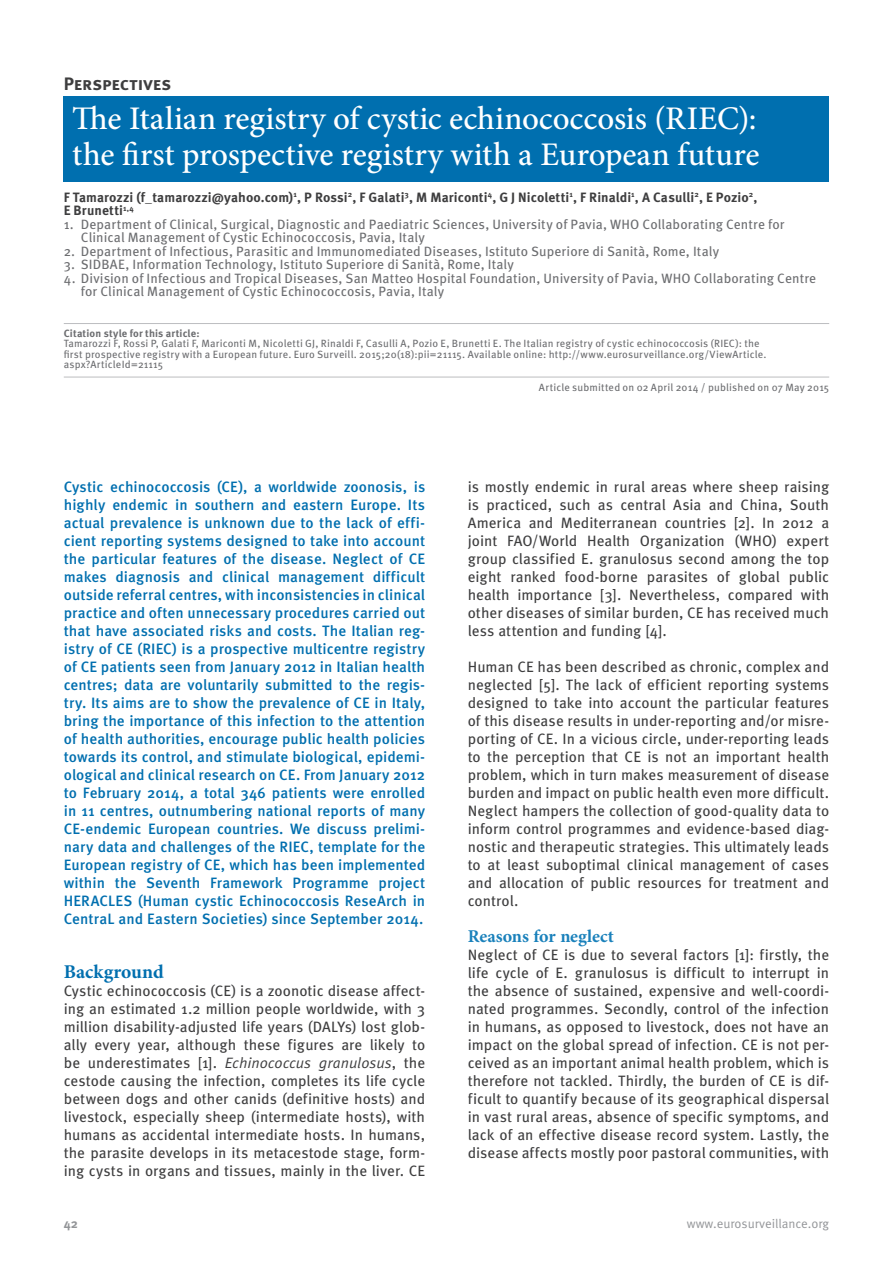
<style>
.page{position:relative;width:893px;height:1263px;background:#fff}
.page>*{position:absolute;margin:0;border:0;box-sizing:border-box;transform-origin:0 0}
.t1{font:500 33px/36px "Minion Pro";letter-spacing:-.005em;color:#fff}
.t2{font:700 19.5px "Minion Pro";letter-spacing:-.005em;color:#006faf}
.t3{font:700 18px "Minion Pro";letter-spacing:-.005em;color:#1a81bb}
.t4{font:700 18px "Meta Pro";letter-spacing:.005em;color:#3e3e3f}
.t5{font:15px/18px "Meta Pro";color:#3e3e3f;text-align:justify}
.t6{font:500 15px/18px "Meta Pro";letter-spacing:.005em;color:#006faf;text-align:justify}
.t7{font:13.5px/13.5px "Meta Pro";letter-spacing:.01em;color:#6c6d70}
.t8{font:700 13.5px/13.5px "Meta Pro";letter-spacing:.005em;color:#3e3e3f}
.t9{font:12.75px "Meta Pro";color:#939598}
.t10{font:700 12.75px "Meta Pro";color:#939598}
.t11{font:10.5px/10.5px "Meta Pro";letter-spacing:.015em;color:#6c6d70}
.t12{font:700 10.5px "Meta Pro";letter-spacing:.015em;color:#6c6d70}
.s1{font-style:italic}
</style>
<div class="page">
<hr style="left:64px;top:323px;width:765px;height:1px;background:#bcbdc0">
<hr style="left:64px;top:377px;width:765px;height:1px;background:#bcbdc0">
<div style="left:64px;top:96px;width:765px;height:86px;background:#006faf"></div>
<p class="t4" style="left:64px;top:72px;width:109px">Perspectives</p>
<h1 class="t1" style="left:72px;top:100px;width:689px">The Italian registry of cystic echinococcosis (RIEC): the first prospective registry with a European future</h1>
<p class="t8" style="left:64px;top:191px;width:695px">F Tamarozzi (f_tamarozzi@yahoo.com)<sup>1</sup>, P Rossi<sup>2</sup>, F Galati<sup>3</sup>, M Mariconti<sup>4</sup>, G J Nicoletti<sup>1</sup>, F Rinaldi<sup>1</sup>, A Casulli<sup>2</sup>, E Pozio<sup>2</sup>,<br>E Brunetti<sup>1,4</sup></p>
<p class="t7" style="left:81px;top:218px;width:705px;text-indent:-17px">1. Department of Clinical, Surgical, Diagnostic and Paediatric Sciences, University of Pavia, WHO Collaborating Centre for<br>Clinical Management of Cystic Echinococcosis, Pavia, Italy</p>
<p class="t7" style="left:64px;top:245px;width:657px">2. Department of Infectious, Parasitic and Immunomediated Diseases, Istituto Superiore di Sanità, Rome, Italy</p>
<p class="t7" style="left:64px;top:258px;width:452px">3. SIDBAE, Information Technology, Istituto Superiore di Sanità, Rome, Italy</p>
<p class="t7" style="left:81px;top:272px;width:737px;text-indent:-17px">4. Division of Infectious and Tropical Diseases, San Matteo Hospital Foundation, University of Pavia, WHO Collaborating Centre for Clinical Management of Cystic Echinococcosis, Pavia, Italy</p>
<p class="t12" style="left:64px;top:326px;width:137px">Citation style for this article:</p>
<p class="t11" style="left:64px;top:339px;width:704px">Tamarozzi F, Rossi P, Galati F, Mariconti M, Nicoletti GJ, Rinaldi F, Casulli A, Pozio E, Brunetti E. The Italian registry of cystic echinococcosis (RIEC): the first prospective registry with a European future. Euro Surveill. 2015;20(18):pii=21115. Available online: http://www.eurosurveillance.org/ViewArticle. aspx?ArticleId=21115</p>
<p class="t11" style="left:539px;top:383px;width:292px">Article submitted on 02 April 2014 / published on 07 May 2015</p>
<p class="t6" style="left:64px;top:478px;width:363px">Cystic echinococcosis (CE), a worldwide zoonosis, is highly endemic in southern and eastern Europe. Its actual prevalence is unknown due to the lack of effi&shy;cient reporting systems designed to take into account the particular features of the disease. Neglect of CE makes diagnosis and clinical management difficult outside referral centres, with inconsistencies in clinical practice and often unnecessary procedures carried out that have associated risks and costs. The Italian reg&shy;istry of CE (RIEC) is a prospective multicentre registry of CE patients seen from January 2012 in Italian health centres; data are voluntarily submitted to the regis&shy;try. Its aims are to show the prevalence of CE in Italy, bring the importance of this infection to the attention of health authorities, encourage public health policies towards its control, and stimulate biological, epidemi&shy;ological and clinical research on CE. From January 2012 to February 2014, a total 346 patients were enrolled in 11 centres, outnumbering national reports of many CE-endemic European countries. We discuss prelimi&shy;nary data and challenges of the RIEC, template for the European registry of CE, which has been implemented within the Seventh Framework Programme project HERACLES (Human cystic Echinococcosis ReseArch in CentraL and Eastern Societies) since September 2014.</p>
<h2 class="t2" style="left:64px;top:958px;width:101px">Background</h2>
<p class="t5" style="left:64px;top:982px;width:363px">Cystic echinococcosis (CE) is a zoonotic disease affect&shy;ing an estimated 1.2 million people worldwide, with 3 million disability-adjusted life years (DALYs) lost glob&shy;ally every year, although these figures are likely to be underestimates [1]. <span class="s1">Echinococcus granulosus</span>, the cestode causing the infection, completes its life cycle between dogs and other canids (definitive hosts) and livestock, especially sheep (intermediate hosts), with humans as accidental intermediate hosts. In humans, the parasite develops in its metacestode stage, form&shy;ing cysts in organs and tissues, mainly in the liver. CE</p>
<p class="t5" style="left:468px;top:478px;width:363px">is mostly endemic in rural areas where sheep raising is practiced, such as central Asia and China, South America and Mediterranean countries [2]. In 2012 a joint FAO/World Health Organization (WHO) expert group classified E. granulosus second among the top eight ranked food-borne parasites of global public health importance [3]. Nevertheless, compared with other diseases of similar burden, CE has received much less attention and funding [4].</p>
<p class="t5" style="left:468px;top:658px;width:363px">Human CE has been described as chronic, complex and neglected [5]. The lack of efficient reporting systems designed to take into account the particular features of this disease results in under-reporting and/or misre&shy;porting of CE. In a vicious circle, under-reporting leads to the perception that CE is not an important health problem, which in turn makes measurement of disease burden and impact on public health even more difficult.<br>Neglect hampers the collection of good-quality data to inform control programmes and evidence-based diag&shy;nostic and therapeutic strategies. This ultimately leads to at least suboptimal clinical management of cases and allocation of public resources for treatment and control.</p>
<p class="t3" style="left:468px;top:923px;width:148px">Reasons for neglect</p>
<p class="t5" style="left:468px;top:946px;width:363px">Neglect of CE is due to several factors [1]: firstly, the life cycle of E. granulosus is difficult to interrupt in the absence of sustained, expensive and well-coordi&shy;nated programmes. Secondly, control of the infection in humans, as opposed to livestock, does not have an impact on the global spread of infection. CE is not per&shy;ceived as an important animal health problem, which is therefore not tackled. Thirdly, the burden of CE is dif&shy;ficult to quantify because of its geographical dispersal in vast rural areas, absence of specific symptoms, and lack of an effective disease record system. Lastly, the disease affects mostly poor pastoral communities, with</p>
<p class="t10" style="left:64px;top:1215px;width:16px">42</p>
<p class="t9" style="left:687px;top:1215px;width:144px">www.eurosurveillance.org</p>
</div>
